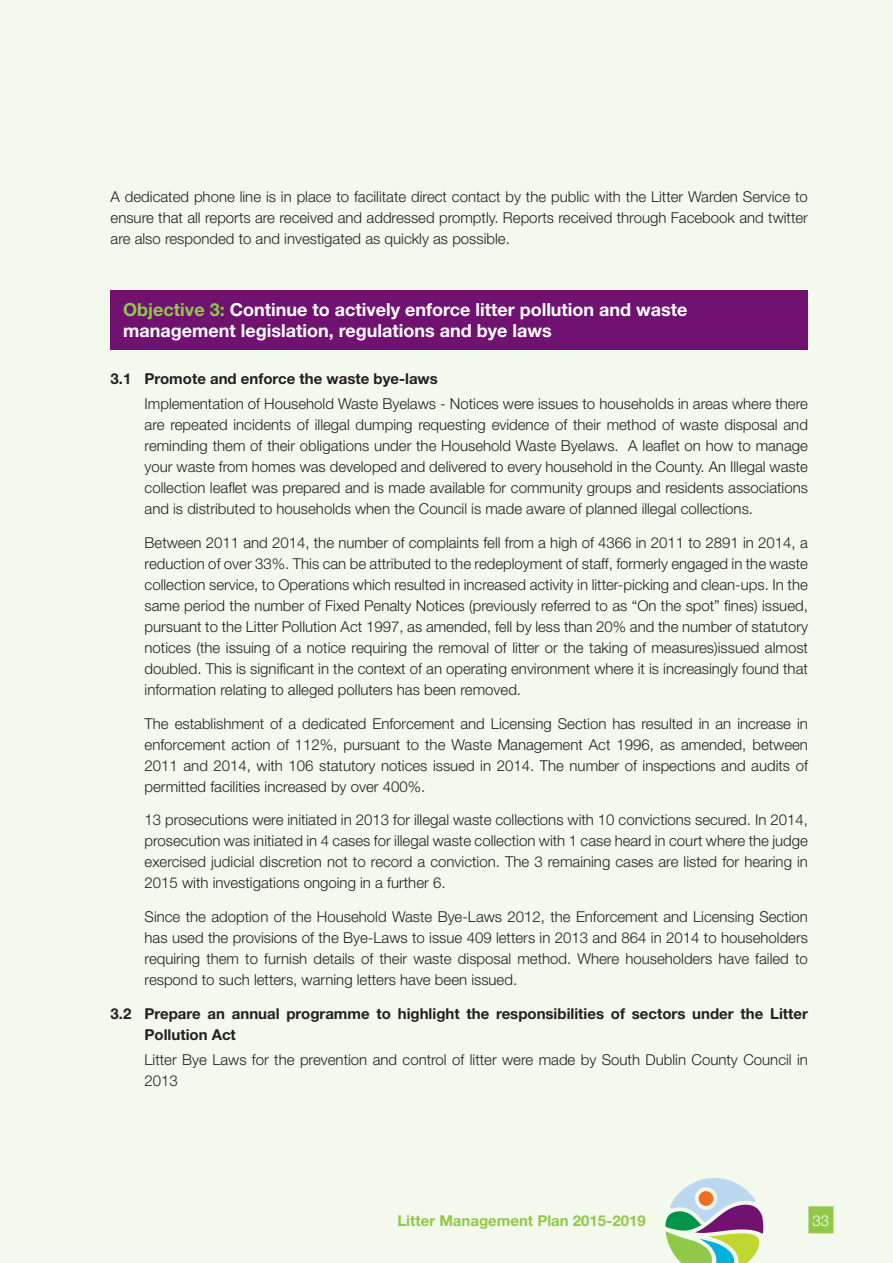
<style>
.page{position:relative;width:893px;height:1263px;background:#f4f9ee}
.page>*{position:absolute;margin:0;border:0;box-sizing:border-box;transform-origin:0 0}
.t1{font:700 18px/21px "Helvetica Neue LT Std";color:#fff}
.t2{font:300 15px/21px "Helvetica Neue LT Std";color:#231f20;text-align:justify}
.t3{font:700 15px/21px "Helvetica Neue LT Std";color:#231f20}
.t4{font:700 15px "Helvetica Neue LT Std";color:#90c848}
.t5{font:300 15px "Helvetica Neue LT Std";color:#fff}
.s1{color:#90c848}
</style>
<div class="page">
<div style="left:808px;top:1206px;width:25px;height:27px;background:#90c848"></div>
<svg style="left:665px;top:1178px;width:99px;height:85px"></svg>
<div style="left:111px;top:291px;width:697px;height:59px;background:#711271"></div>
<p class="t2" style="left:111px;top:186px;width:699px">A dedicated phone line is in place to facilitate direct contact by the public with the Litter Warden Service to ensure that all reports are received and addressed promptly. Reports received through Facebook and twitter are also responded to and investigated as quickly as possible.</p>
<p class="t1" style="left:123px;top:299px;width:566px"><span class="s1">Objective 3:</span> Continue to actively enforce litter pollution and waste management legislation, regulations and bye laws</p>
<p class="t3" style="left:111px;top:368px;width:329px">3.1 Promote and enforce the waste bye-laws</p>
<p class="t2" style="left:145px;top:393px;width:665px">Implementation of Household Waste Byelaws - Notices were issues to households in areas where there are repeated incidents of illegal dumping requesting evidence of their method of waste disposal and reminding them of their obligations under the Household Waste Byelaws. A leaflet on how to manage your waste from homes was developed and delivered to every household in the County. An Illegal waste collection leaflet was prepared and is made available for community groups and residents associations and is distributed to households when the Council is made aware of planned illegal collections.</p>
<p class="t2" style="left:145px;top:532px;width:665px">Between 2011 and 2014, the number of complaints fell from a high of 4366 in 2011 to 2891 in 2014, a reduction of over 33%. This can be attributed to the redeployment of staff, formerly engaged in the waste collection service, to Operations which resulted in increased activity in litter-picking and clean-ups. In the same period the number of Fixed Penalty Notices (previously referred to as “On the spot” fines) issued, pursuant to the Litter Pollution Act 1997, as amended, fell by less than 20% and the number of statutory notices (the issuing of a notice requiring the removal of litter or the taking of measures)issued almost doubled. This is significant in the context of an operating environment where it is increasingly found that information relating to alleged polluters has been removed.</p>
<p class="t2" style="left:145px;top:712px;width:665px">The establishment of a dedicated Enforcement and Licensing Section has resulted in an increase in enforcement action of 112%, pursuant to the Waste Management Act 1996, as amended, between 2011 and 2014, with 106 statutory notices issued in 2014. The number of inspections and audits of permitted facilities increased by over 400%.</p>
<p class="t2" style="left:145px;top:809px;width:665px">13 prosecutions were initiated in 2013 for illegal waste collections with 10 convictions secured. In 2014, prosecution was initiated in 4 cases for illegal waste collection with 1 case heard in court where the judge exercised judicial discretion not to record a conviction. The 3 remaining cases are listed for hearing in 2015 with investigations ongoing in a further 6.</p>
<p class="t2" style="left:145px;top:906px;width:665px">Since the adoption of the Household Waste Bye-Laws 2012, the Enforcement and Licensing Section has used the provisions of the Bye-Laws to issue 409 letters in 2013 and 864 in 2014 to householders requiring them to furnish details of their waste disposal method. Where householders have failed to respond to such letters, warning letters have been issued.</p>
<p class="t3" style="left:145px;top:1002px;width:665px;text-indent:-34px">3.2 Prepare an annual programme to highlight the responsibilities of sectors under the Litter<br>Pollution Act</p>
<p class="t2" style="left:145px;top:1049px;width:665px">Litter Bye Laws for the prevention and control of litter were made by South Dublin County Council in<br>2013</p>
<p class="t4" style="left:397px;top:1211px;width:250px">Litter Management Plan 2015-2019</p>
<p class="t5" style="left:813px;top:1211px;width:22px">33<span class="s1">.</span></p>
</div>
